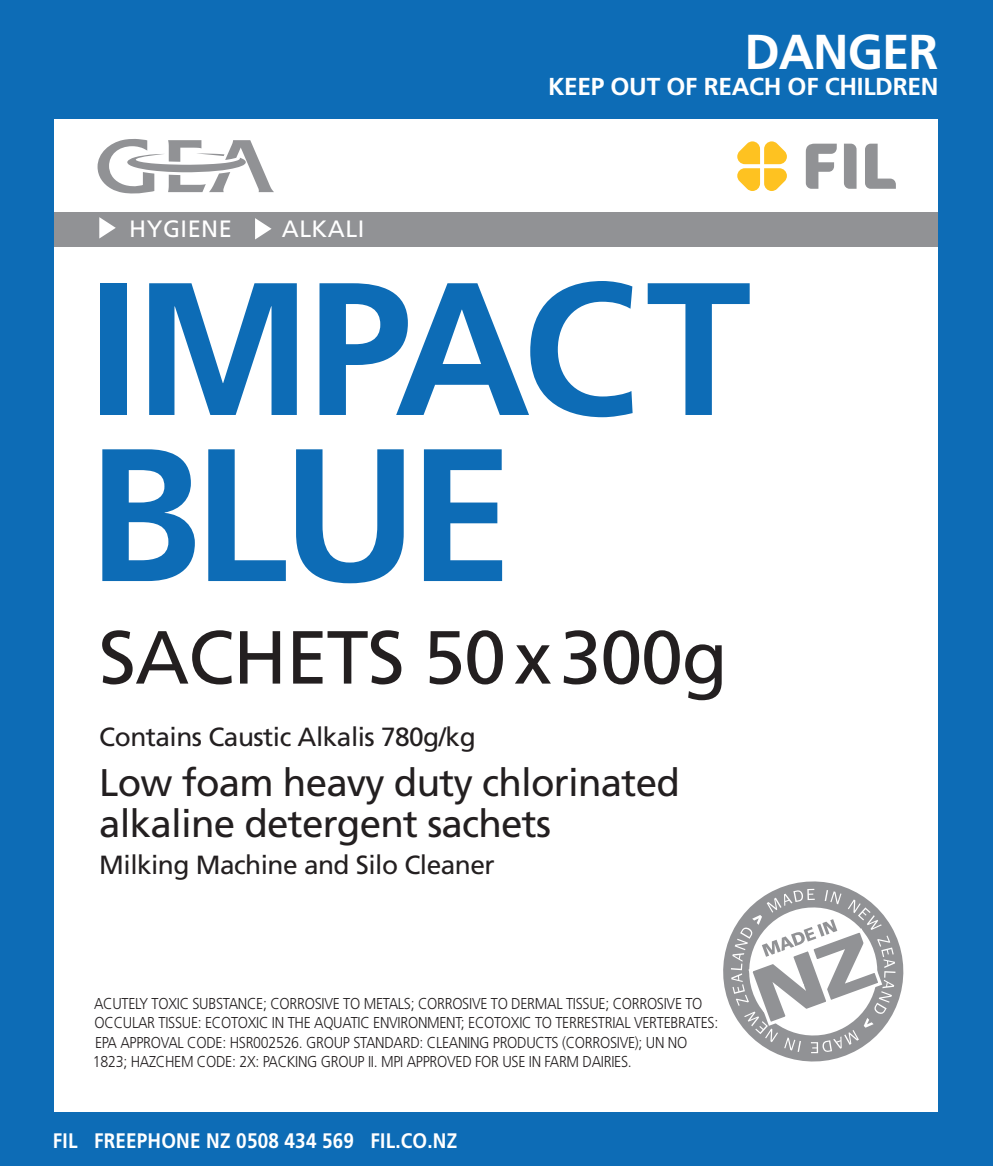
<style>
.page{position:relative;width:993px;height:1166px;background:#fff}
.page>*{position:absolute;margin:0;border:0;box-sizing:border-box;transform-origin:0 0}
.t1{font:700 188.65px/166.1px "Frutiger";letter-spacing:-.04em;color:#0d6cb6}
.t2{font:75.08px "Frutiger";letter-spacing:-.015em;color:#231f20}
.t3{font:700 49px "Frutiger";letter-spacing:-.02em;color:#fff}
.t4{font:38.5px/40.2px "Frutiger";letter-spacing:-.02em;color:#231f20}
.t5{font:26.25px "Frutiger";letter-spacing:-.02em;color:#231f20}
.t6{font:700 24.5px "Frutiger";letter-spacing:-.015em;color:#fff}
.t7{font:23.62px "Frutiger";letter-spacing:.02em;color:#fff}
.t8{font:700 21px "Frutiger";letter-spacing:.01em;color:#fff;scale:.9 1}
.t9{font:300 15.75px/19.2px "Frutiger";letter-spacing:-.02em;color:#231f20;scale:.9 1}
</style>
<div class="page">
<div style="left:0;top:0;width:992px;height:1166px;background:#0d6cb6"></div>
<div style="left:55px;top:119px;width:883px;height:992px;background:#fff"></div>
<div style="left:55px;top:212px;width:883px;height:35px;background:#919295"></div>
<svg style="left:99px;top:217px;width:17px;height:22px"></svg>
<svg style="left:255px;top:218px;width:16px;height:21px"></svg>
<svg style="left:844px;top:144px;width:12px;height:45px"></svg>
<svg style="left:805px;top:144px;width:31px;height:45px"></svg>
<svg style="left:865px;top:144px;width:30px;height:45px"></svg>
<svg style="left:737px;top:141px;width:49px;height:50px"></svg>
<svg style="left:97px;top:139px;width:177px;height:55px"></svg>
<svg style="left:723px;top:881px;width:181px;height:181px"></svg>
<h3 class="t7" style="left:129px;top:215px;width:104px">HYGIENE</h3>
<h3 class="t7" style="left:282px;top:215px;width:84px">ALKALI</h3>
<h3 class="t3" style="left:744px;top:23px;width:195px">DANGER</h3>
<h3 class="t6" style="left:548px;top:72px;width:391px">KEEP OUT OF REACH OF CHILDREN</h3>
<h1 class="t1" style="left:87px;top:265px;width:665px">IMPACT<br>BLUE</h1>
<h2 class="t2" style="left:99px;top:613px;width:630px">SACHETS 50 x 300g</h2>
<h3 class="t5" style="left:99px;top:721px;width:378px">Contains Caustic Alkalis 780g/kg</h3>
<h3 class="t4" style="left:99px;top:762px;width:582px">Low foam heavy duty chlorinated alkaline detergent sachets</h3>
<h3 class="t5" style="left:99px;top:850px;width:397px">Milking Machine and Silo Cleaner</h3>
<p class="t9" style="left:93px;top:994px;width:696px">ACUTELY TOXIC SUBSTANCE; CORROSIVE TO METALS; CORROSIVE TO DERMAL TISSUE; CORROSIVE TO OCCULAR TISSUE: ECOTOXIC IN THE AQUATIC ENVIRONMENT; ECOTOXIC TO TERRESTRIAL VERTEBRATES:<br>EPA APPROVAL CODE: HSR002526. GROUP STANDARD: CLEANING PRODUCTS (CORROSIVE); UN NO 1823; HAZCHEM CODE: 2X: PACKING GROUP II. MPI APPROVED FOR USE IN FARM DAIRIES.</p>
<h3 class="t8" style="left:53px;top:1128px;width:450px">FIL FREEPHONE NZ 0508 434 569 FIL.CO.NZ</h3>
</div>
